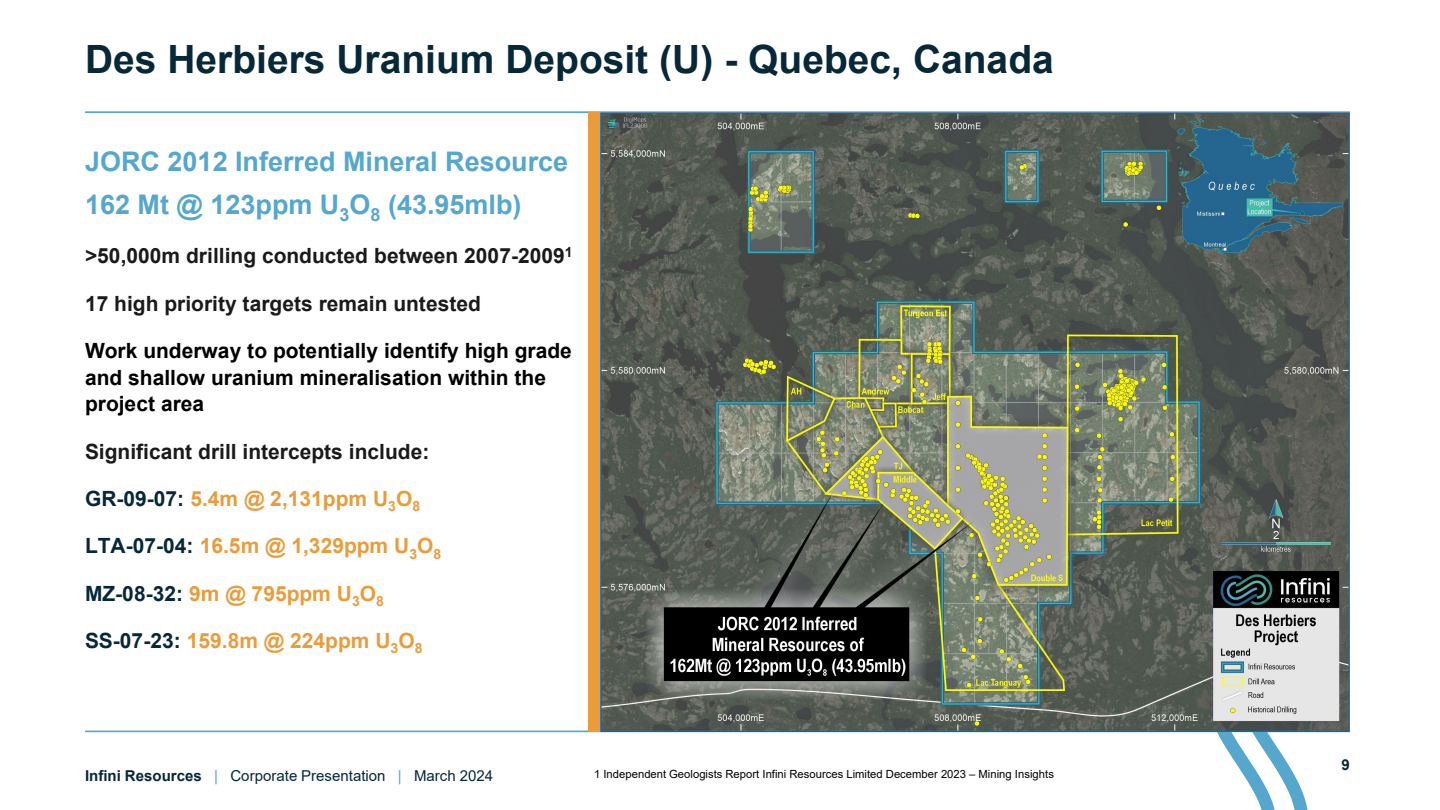
<style>
.page{position:relative;width:1440px;height:810px;background:#fff}
.page>*{position:absolute;margin:0;border:0;box-sizing:border-box;transform-origin:0 0}
.t1{font:700 39px "Arial";color:#062838}
.t2{font:700 27px "Arial";color:#56a7cd}
.t3{font:700 21px "Arial";color:#1a1a1a}
.t4{font:700 21px "Arial";color:#ea9c3b}
.t5{font:700 21px/26.5px "Arial";color:#000}
.t6{font:15px "Arial";color:#062838}
.t7{font:700 15px "Arial";color:#062838}
.t8{font:11.25px "Arial";letter-spacing:.005em;color:#000}
.s1{color:#062838}
.s2{font-weight:700}
.s3{color:#56a7cd}
</style>
<div class="page">
<hr style="left:85px;top:731px;width:1265px;height:1px;background:#56a7cd">
<hr style="left:85px;top:111px;width:1265px;height:2px;background:#56a7cd">
<svg style="left:1210px;top:732px;width:97px;height:78px"></svg>
<div style="left:589px;top:112px;width:13px;height:620px;background:#ea9c3b"></div>
<img style="left:601px;top:112px;width:749px;height:620px">
<h2 class="t1" style="left:85px;top:31px;width:970px">Des Herbiers Uranium Deposit (U) - Quebec, Canada</h2>
<p class="t2" style="left:85px;top:142px;width:485px">JORC 2012 Inferred Mineral Resource</p>
<p class="t2" style="left:85px;top:185px;width:438px">162 Mt @ 123ppm U<sub>3</sub>O<sub>8</sub> (43.95mlb)</p>
<p class="t3" style="left:85px;top:241px;width:489px">&gt;50,000m drilling conducted between 2007-2009<sup>1</sup></p>
<p class="t3" style="left:85px;top:288px;width:397px">17 high priority targets remain untested</p>
<p class="t5" style="left:85px;top:338px;width:488px">Work underway to potentially identify high grade and shallow uranium mineralisation within the project area</p>
<p class="t3" style="left:85px;top:436px;width:346px">Significant drill intercepts include:</p>
<p class="t4" style="left:85px;top:484px;width:337px"><span class="s1">GR-09-07:</span> 5.4m @ 2,131ppm U<sub>3</sub>O<sub>8</sub></p>
<p class="t4" style="left:85px;top:531px;width:358px"><span class="s1">LTA-07-04:</span> 16.5m @ 1,329ppm U<sub>3</sub>O<sub>8</sub></p>
<p class="t4" style="left:85px;top:579px;width:300px"><span class="s1">MZ-08-32:</span> 9m @ 795ppm U<sub>3</sub>O<sub>8</sub></p>
<p class="t4" style="left:85px;top:626px;width:339px"><span class="s1">SS-07-23:</span> 159.8m @ 224ppm U<sub>3</sub>O<sub>8</sub></p>
<p class="t6" style="left:85px;top:765px;width:410px"><span class="s2">Infini Resources</span> <span class="s3">|</span> Corporate Presentation <span class="s3">|</span> March 2024</p>
<p class="t8" style="left:594px;top:766px;width:461px">1 Independent Geologists Report Infini Resources Limited December 2023 – Mining Insights</p>
<p class="t7" style="left:1342px;top:754px;width:10px">9</p>
</div>
